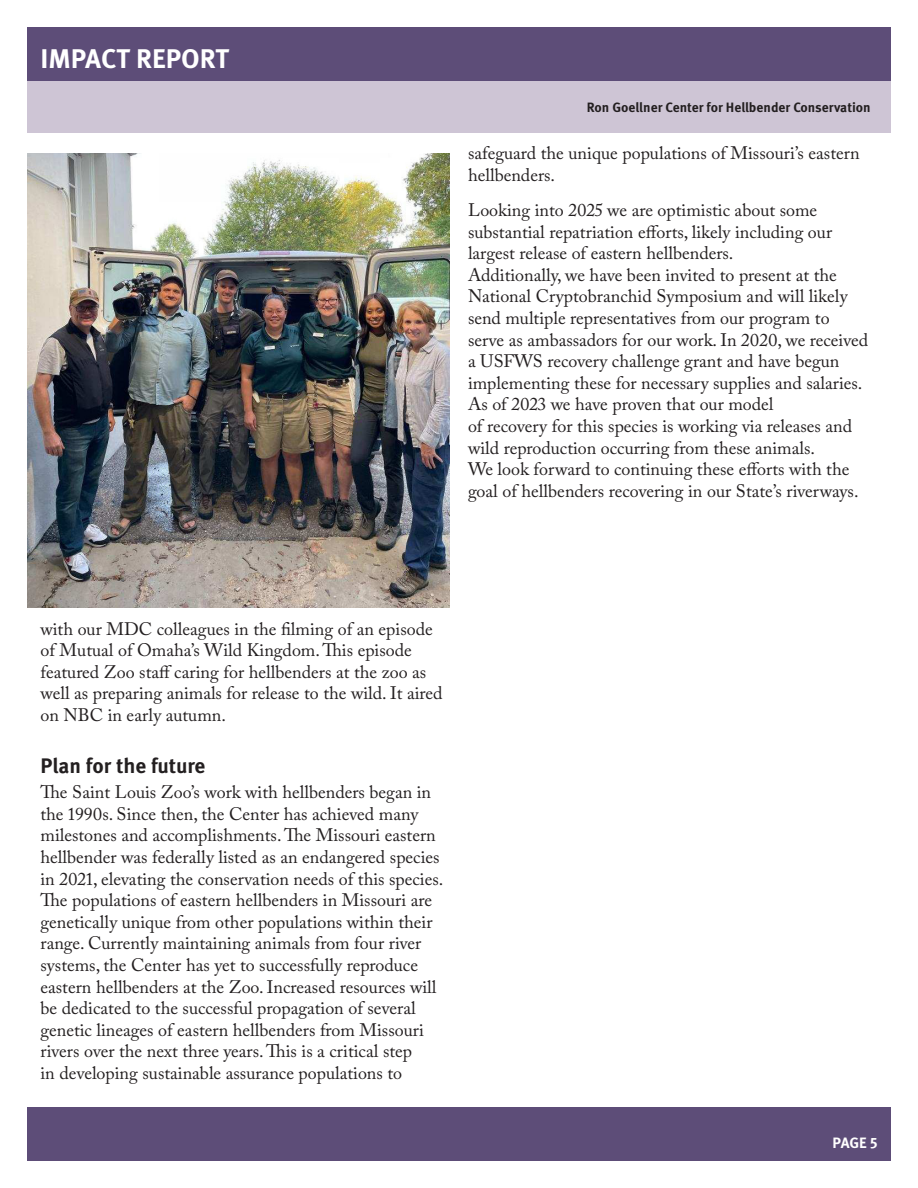
<style>
.page{position:relative;width:918px;height:1188px;background:#fff}
.page>*{position:absolute;margin:0;border:0;box-sizing:border-box;transform-origin:0 0}
.t1{font:700 27px "Meta Pro";color:#fff}
.t2{font:700 21px "Meta Pro";color:#231f20}
.Copy{font:18px/21.6px "Adobe Caslon Pro";color:#231f20}
.t3{font:700 15px "Meta Pro";color:#fff}
.t4{font:700 13.5px "Meta Pro";color:#231f20}
</style>
<div class="page">
<div style="left:27px;top:27px;width:864px;height:54px;background:#5d4d78"></div>
<div style="left:27px;top:1107px;width:864px;height:54px;background:#5d4d78"></div>
<div style="left:27px;top:81px;width:864px;height:52px;background:#cec5d5"></div>
<img style="left:27px;top:153px;width:423px;height:455px">
<h1 class="t1" style="left:40px;top:37px;width:190px">IMPACT REPORT</h1>
<p class="t4" style="left:587px;top:97px;width:286px">Ron Goellner Center for Hellbender Conservation</p>
<p class="Copy" style="left:468px;top:142px;width:393px">safeguard the unique populations of Missouri’s eastern hellbenders.</p>
<p class="Copy" style="left:468px;top:199px;width:402px">Looking into 2025 we are optimistic about some substantial repatriation efforts, likely including our largest release of eastern hellbenders.<br>Additionally, we have been invited to present at the National Cryptobranchid Symposium and will likely send multiple representatives from our program to serve as ambassadors for our work. In 2020, we received a USFWS recovery challenge grant and have begun implementing these for necessary supplies and salaries.<br>As of 2023 we have proven that our model<br>of recovery for this species is working via releases and wild reproduction occurring from these animals.<br>We look forward to continuing these efforts with the goal of hellbenders recovering in our State’s riverways.</p>
<p class="Copy" style="left:40px;top:618px;width:404px">with our MDC colleagues in the filming of an episode of Mutual of Omaha’s Wild Kingdom. This episode featured Zoo staff caring for hellbenders at the zoo as well as preparing animals for release to the wild. It aired on NBC in early autumn.</p>
<p class="t2" style="left:40px;top:749px;width:166px">Plan for the future</p>
<p class="Copy" style="left:40px;top:781px;width:404px">The Saint Louis Zoo’s work with hellbenders began in the 1990s. Since then, the Center has achieved many milestones and accomplishments. The Missouri eastern hellbender was federally listed as an endangered species in 2021, elevating the conservation needs of this species.<br>The populations of eastern hellbenders in Missouri are genetically unique from other populations within their range. Currently maintaining animals from four river systems, the Center has yet to successfully reproduce eastern hellbenders at the Zoo. Increased resources will be dedicated to the successful propagation of several genetic lineages of eastern hellbenders from Missouri rivers over the next three years. This is a critical step<br>in developing sustainable assurance populations to</p>
<p class="t3" style="left:833px;top:1131px;width:46px">PAGE 5</p>
</div>
